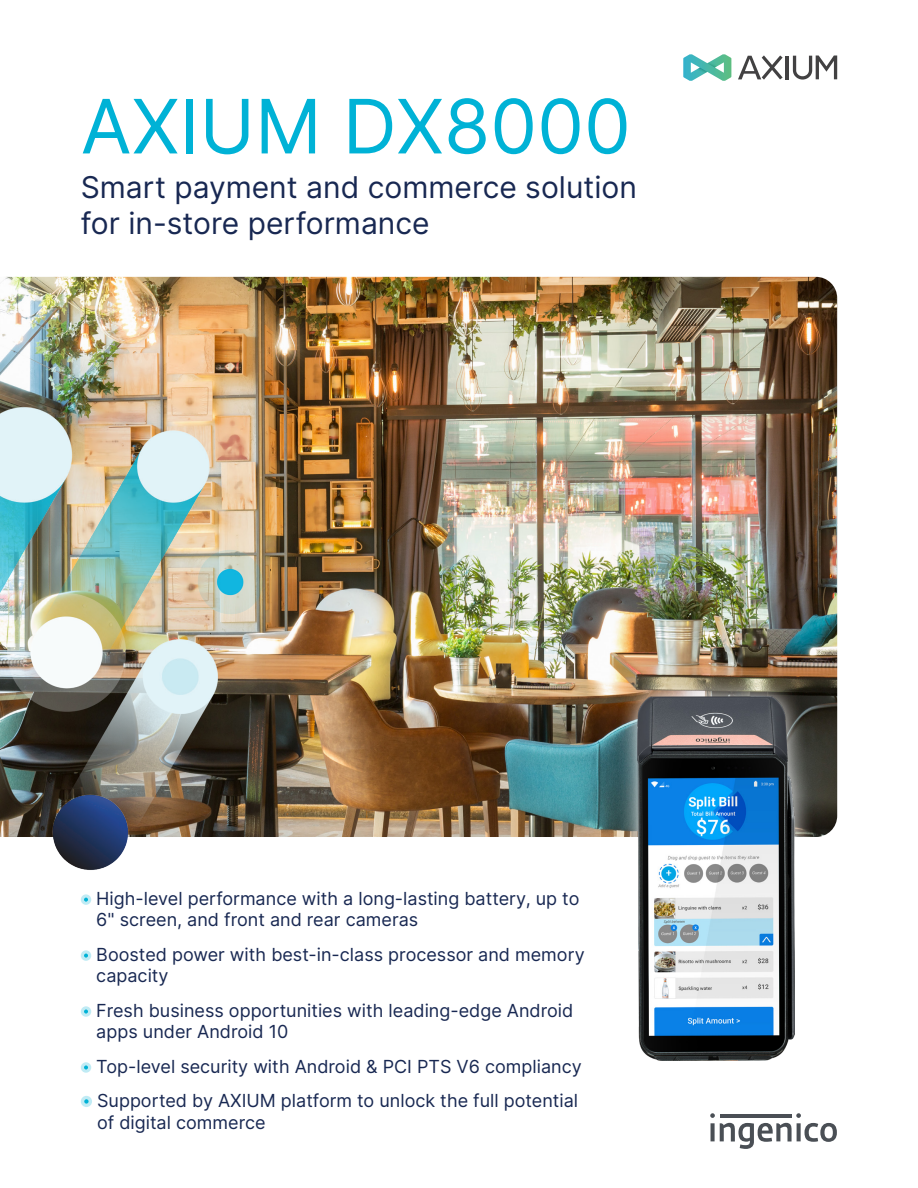
<style>
.page{position:relative;width:918px;height:1188px;background:#fff}
.page>*{position:absolute;margin:0;border:0;box-sizing:border-box;transform-origin:0 0}
.PRODUCT_NAME{font:75px "Inter";color:#00b2d6}
.TAGLINE{font:30px/36px "Inter";color:#182852}
.bullets{font:18px/21.6px "Inter";color:#182852}
</style>
<div class="page">
<hr style="left:786px;top:56px;width:3px;height:23px;background:#424142">
<svg style="left:793px;top:56px;width:44px;height:24px"></svg>
<svg style="left:738px;top:55px;width:45px;height:25px"></svg>
<svg style="left:683px;top:54px;width:48px;height:27px"></svg>
<img style="left:0;top:277px;width:837px;height:560px">
<img style="left:0;top:402px;width:271px;height:468px">
<div style="left:81px;top:894px;width:10px;height:11px;background:#c0ebf4;border-radius:50%"></div>
<svg style="left:84px;top:898px;width:4px;height:4px"></svg>
<div style="left:81px;top:950px;width:10px;height:11px;background:#c0ebf4;border-radius:50%"></div>
<svg style="left:84px;top:954px;width:4px;height:4px"></svg>
<div style="left:81px;top:1006px;width:10px;height:11px;background:#c0ebf4;border-radius:50%"></div>
<svg style="left:84px;top:1010px;width:4px;height:4px"></svg>
<div style="left:81px;top:1062px;width:10px;height:11px;background:#c0ebf4;border-radius:50%"></div>
<svg style="left:84px;top:1065px;width:4px;height:5px"></svg>
<div style="left:81px;top:1096px;width:11px;height:11px;background:#c0ebf4;border-radius:50%"></div>
<svg style="left:84px;top:1099px;width:5px;height:5px"></svg>
<svg style="left:710px;top:1113px;width:127px;height:36px"></svg>
<img style="left:617px;top:676px;width:198px;height:161px">
<img style="left:638px;top:697px;width:157px;height:364px">
<p class="PRODUCT_NAME" style="left:81px;top:72px;width:552px">AXIUM DX8000</p>
<p class="TAGLINE" style="left:81px;top:168px;width:558px">Smart payment and commerce solution for in-store performance</p>
<p class="bullets" style="left:96px;top:887px;width:485px">High-level performance with a long-lasting battery, up to<br>6" screen, and front and rear cameras</p>
<p class="bullets" style="left:96px;top:943px;width:490px">Boosted power with best-in-class processor and memory capacity</p>
<p class="bullets" style="left:96px;top:999px;width:479px">Fresh business opportunities with leading-edge Android apps under Android 10</p>
<p class="bullets" style="left:96px;top:1055px;width:487px">Top-level security with Android &amp; PCI PTS V6 compliancy</p>
<p class="bullets" style="left:97px;top:1089px;width:483px">Supported by AXIUM platform to unlock the full potential of digital commerce</p>
</div>
